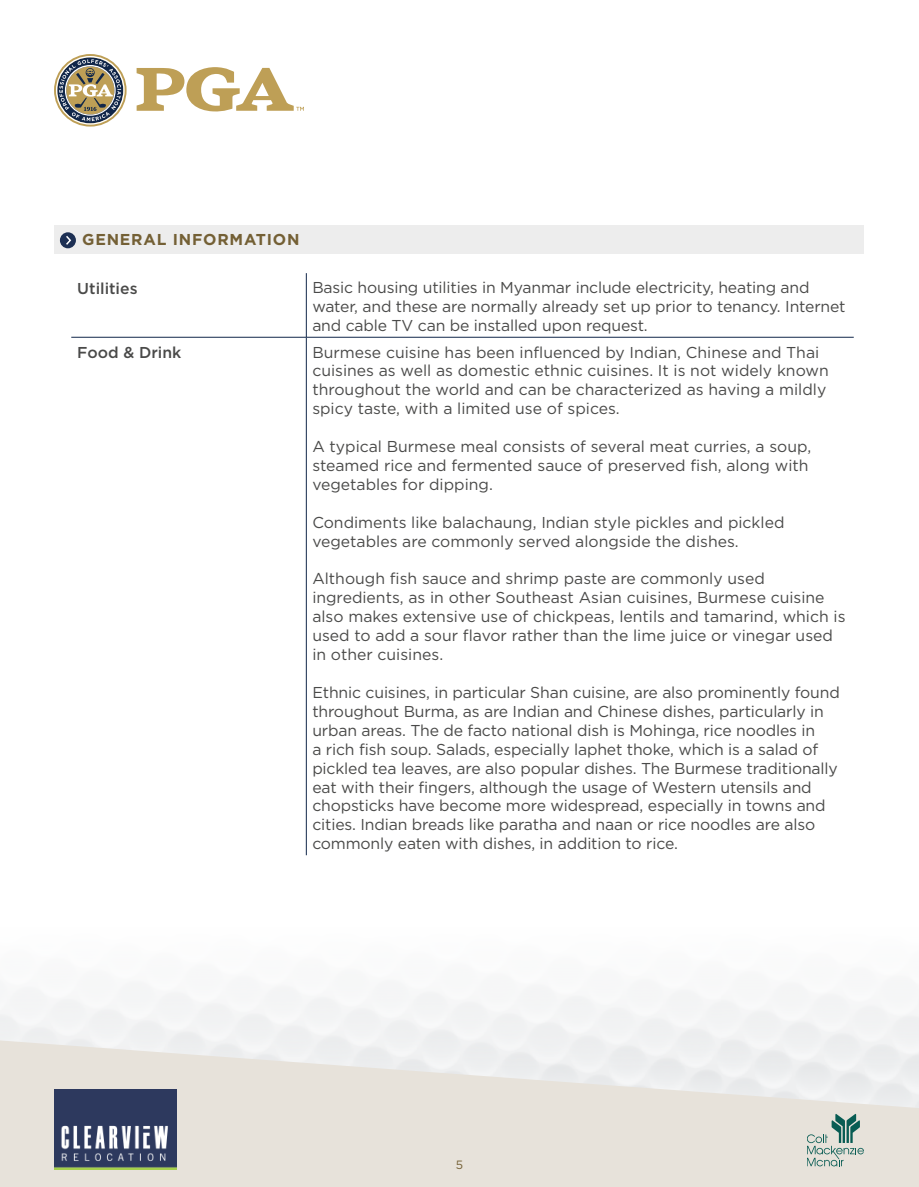
<style>
.page{position:relative;width:919px;height:1187px;background:#fff}
.page>*{position:absolute;margin:0;border:0;box-sizing:border-box;transform-origin:0 0}
.t1{font:15.75px/18.9px "Gotham";letter-spacing:-.01em;color:#4a4a49}
.t2{font:500 15.75px "Gotham";color:#4a4a49}
.t3{font:700 15.75px "Gotham";letter-spacing:.05em;color:#746035}
.t4{font:12px "Gotham";color:#746035}
</style>
<div class="page">
<svg style="left:0;top:1039px;width:918px;height:147px;fill:#e7e2da"></svg>
<svg style="left:807px;top:1113px;width:56px;height:53px"></svg>
<img style="left:54px;top:1088px;width:122px;height:81px">
<svg style="left:54px;top:54px;width:73px;height:73px"></svg>
<svg style="left:56px;top:56px;width:69px;height:69px"></svg>
<svg style="left:137px;top:67px;width:167px;height:45px"></svg>
<hr style="left:306px;top:273px;width:1px;height:64px;background:#11274a">
<hr style="left:306px;top:337px;width:1px;height:518px;background:#11274a">
<hr style="left:71px;top:337px;width:235px;height:1px;background:#11274a">
<hr style="left:306px;top:337px;width:547px;height:1px;background:#11274a">
<div style="left:54px;top:225px;width:809px;height:28px;background:#ededed"></div>
<svg style="left:60px;top:232px;width:16px;height:16px"></svg>
<svg style="left:64px;top:234px;width:8px;height:12px"></svg>
<p class="t3" style="left:82px;top:230px;width:219px">GENERAL INFORMATION</p>
<p class="t2" style="left:77px;top:279px;width:62px">Utilities</p>
<p class="t1" style="left:312px;top:278px;width:535px">Basic housing utilities in Myanmar include electricity, heating and water, and these are normally already set up prior to tenancy. Internet and cable TV can be installed upon request.</p>
<p class="t2" style="left:77px;top:343px;width:106px">Food &amp; Drink</p>
<p class="t1" style="left:312px;top:342px;width:518px">Burmese cuisine has been influenced by Indian, Chinese and Thai cuisines as well as domestic ethnic cuisines. It is not widely known throughout the world and can be characterized as having a mildly spicy taste, with a limited use of spices.</p>
<p class="t1" style="left:312px;top:437px;width:500px">A typical Burmese meal consists of several meat curries, a soup, steamed rice and fermented sauce of preserved fish, along with vegetables for dipping.</p>
<p class="t1" style="left:312px;top:512px;width:473px">Condiments like balachaung, Indian style pickles and pickled vegetables are commonly served alongside the dishes.</p>
<p class="t1" style="left:312px;top:569px;width:534px">Although fish sauce and shrimp paste are commonly used ingredients, as in other Southeast Asian cuisines, Burmese cuisine also makes extensive use of chickpeas, lentils and tamarind, which is used to add a sour flavor rather than the lime juice or vinegar used in other cuisines.</p>
<p class="t1" style="left:312px;top:682px;width:529px">Ethnic cuisines, in particular Shan cuisine, are also prominently found throughout Burma, as are Indian and Chinese dishes, particularly in urban areas. The de facto national dish is Mohinga, rice noodles in<br>a rich fish soup. Salads, especially laphet thoke, which is a salad of pickled tea leaves, are also popular dishes. The Burmese traditionally eat with their fingers, although the usage of Western utensils and chopsticks have become more widespread, especially in towns and cities. Indian breads like paratha and naan or rice noodles are also commonly eaten with dishes, in addition to rice.</p>
<p class="t4" style="left:456px;top:1158px;width:9px">5</p>
</div>
